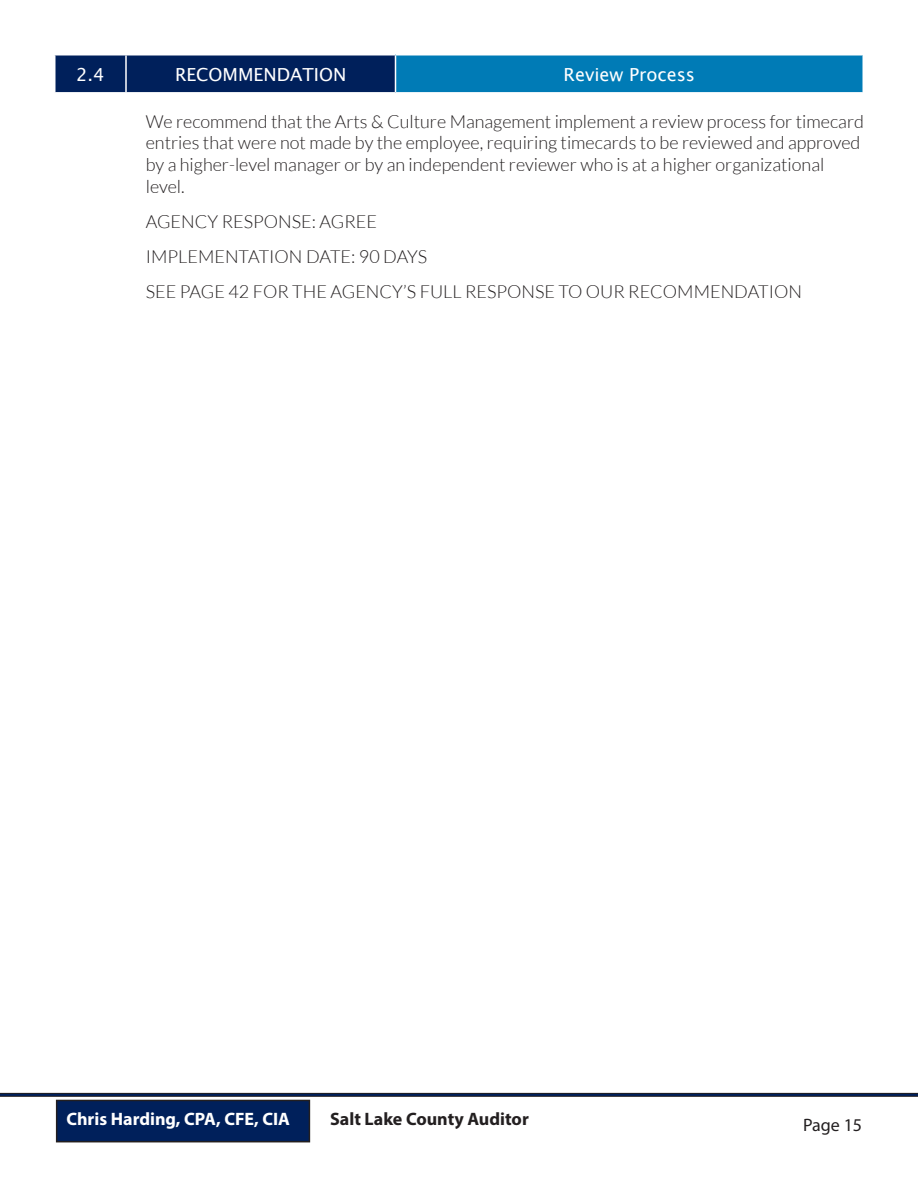
<style>
.page{position:relative;width:918px;height:1188px;background:#fff}
.page>*{position:absolute;margin:0;border:0;box-sizing:border-box;transform-origin:0 0}
.H2__Finding_Title___Pulls_to_TOC{font:300 18px/21.6px "Lato";color:#231f20}
.t1{font:18px "Lucida Grande";color:#fff}
.t2{font:700 18px "Myriad Pro";color:#fff}
.t3{font:700 18px "Myriad Pro";color:#231f20}
.t4{font:18px "Myriad Pro";color:#231f20}
</style>
<div class="page">
<div style="left:56px;top:56px;width:339px;height:36px;background:#00205b"></div>
<div style="left:396px;top:55px;width:467px;height:38px;background:#007bb6"></div>
<hr style="left:125px;top:56px;width:2px;height:36px;background:#fff">
<hr style="left:396px;top:54px;width:468px;height:2px;background:#fff">
<hr style="left:862px;top:56px;width:2px;height:36px;background:#fff">
<hr style="left:396px;top:92px;width:468px;height:2px;background:#fff">
<div style="left:57px;top:1100px;width:252px;height:42px;background:#00205b"></div>
<div style="left:56px;top:1100px;width:254px;height:42px;border:2px solid #231f20"></div>
<svg style="left:0;top:1093px;width:918px;height:4px;background:#1a2845"></svg>
<p class="t1" style="left:76px;top:64px;width:30px">2.4</p>
<p class="t1" style="left:175px;top:64px;width:173px">RECOMMENDATION</p>
<p class="t1" style="left:564px;top:64px;width:133px">Review Process</p>
<h2 class="H2__Finding_Title___Pulls_to_TOC" style="left:146px;top:111px;width:720px">We recommend that the Arts &amp; Culture Management implement a review process for timecard entries that were not made by the employee, requiring timecards to be reviewed and approved by a higher-level manager or by an independent reviewer who is at a higher organizational level.</h2>
<h2 class="H2__Finding_Title___Pulls_to_TOC" style="left:146px;top:211px;width:233px">AGENCY RESPONSE: AGREE</h2>
<h2 class="H2__Finding_Title___Pulls_to_TOC" style="left:146px;top:246px;width:283px">IMPLEMENTATION DATE: 90 DAYS</h2>
<h2 class="H2__Finding_Title___Pulls_to_TOC" style="left:146px;top:281px;width:658px">SEE PAGE 42 FOR THE AGENCY’S FULL RESPONSE TO OUR RECOMMENDATION</h2>
<p class="t2" style="left:66px;top:1107px;width:225px">Chris Harding, CPA, CFE, CIA</p>
<p class="t3" style="left:330px;top:1107px;width:200px">Salt Lake County Auditor</p>
<p class="t4" style="left:803px;top:1114px;width:61px">Page 15</p>
</div>
